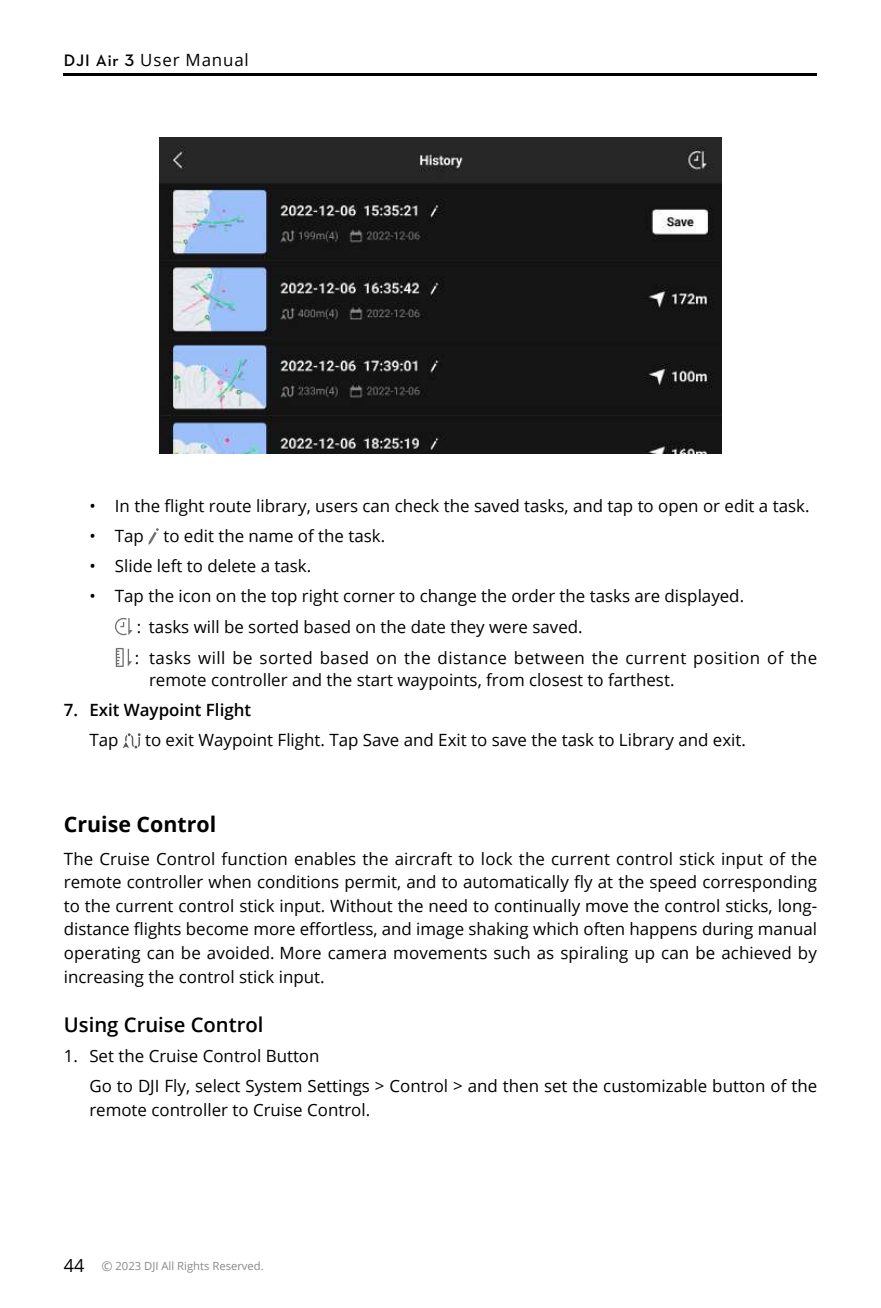
<style>
.page{position:relative;width:881px;height:1308px;background:#fff}
.page>*{position:absolute;margin:0;border:0;box-sizing:border-box;transform-origin:0 0}
.t1{font:700 21.38px "Open Sans";color:#000}
.t2{font:600 20.25px "Open Sans";color:#000}
.t3{font:16.88px/23.6px "Open Sans";color:#000}
.t4{font:600 16.88px "Open Sans";color:#000}
.t5{font:16.88px "Open Sans";letter-spacing:.05em;color:#000}
.t6{font:11.25px "Open Sans";color:#898989}
.s1{font-family:"Dji";font-weight:600}
.s2{font-size:18px;color:#000}
.s3{font-size:13.5px}
</style>
<div class="page">
<hr style="left:64px;top:74px;width:752px;height:2px;background:#000">
<svg style="left:148px;top:528px;width:11px;height:17px"></svg>
<svg style="left:115px;top:618px;width:17px;height:17px"></svg>
<svg style="left:116px;top:648px;width:16px;height:19px"></svg>
<svg style="left:123px;top:733px;width:18px;height:15px"></svg>
<img style="left:159px;top:137px;width:562px;height:316px">
<p class="t5" style="left:64px;top:49px;width:186px"><span class="s1">DJI Air 3</span> User Manual</p>
<p class="t3" style="left:89px;top:494px;width:721px">• In the flight route library, users can check the saved tasks, and tap to open or edit a task.</p>
<p class="t3" style="left:89px;top:524px;width:297px">• Tap to edit the name of the task.</p>
<p class="t3" style="left:89px;top:554px;width:223px">• Slide left to delete a task.</p>
<p class="t3" style="left:135px;top:580px;width:683px;line-height:30.6px;text-indent:-45px">• Tap the icon on the top right corner to change the order the tasks are displayed.<br>: tasks will be sorted based on the date they were saved.<br>: tasks will be sorted based on the distance between the current position of the</p>
<p class="t3" style="left:149px;top:667px;width:526px">remote controller and the start waypoints, from closest to farthest.</p>
<p class="t4" style="left:64px;top:698px;width:189px">7. Exit Waypoint Flight</p>
<p class="t3" style="left:89px;top:727px;width:31px">Tap</p>
<p class="t3" style="left:145px;top:727px;width:602px">to exit Waypoint Flight. Tap Save and Exit to save the task to Library and exit.</p>
<p class="t1" style="left:64px;top:809px;width:154px">Cruise Control</p>
<p class="t3" style="left:64px;top:846px;width:754px;text-align:justify">The Cruise Control function enables the aircraft to lock the current control stick input of the remote controller when conditions permit, and to automatically fly at the speed corresponding to the current control stick input. Without the need to continually move the control sticks, long&shy;distance flights become more effortless, and image shaking which often happens during manual operating can be avoided. More camera movements such as spiraling up can be achieved by increasing the control stick input.</p>
<p class="t2" style="left:64px;top:1010px;width:201px">Using Cruise Control</p>
<p class="t3" style="left:89px;top:1040px;width:729px;line-height:29.9px;text-indent:-26px">1. Set the Cruise Control Button<br>Go to DJI Fly, select System Settings &gt; Control &gt; and then set the customizable button of the</p>
<p class="t3" style="left:89px;top:1097px;width:282px">remote controller to Cruise Control.</p>
<p class="t6" style="left:64px;top:1258px;width:201px"><span class="s2">44</span> <span class="s3">©</span> 2023 DJI All Rights Reserved.</p>
</div>
